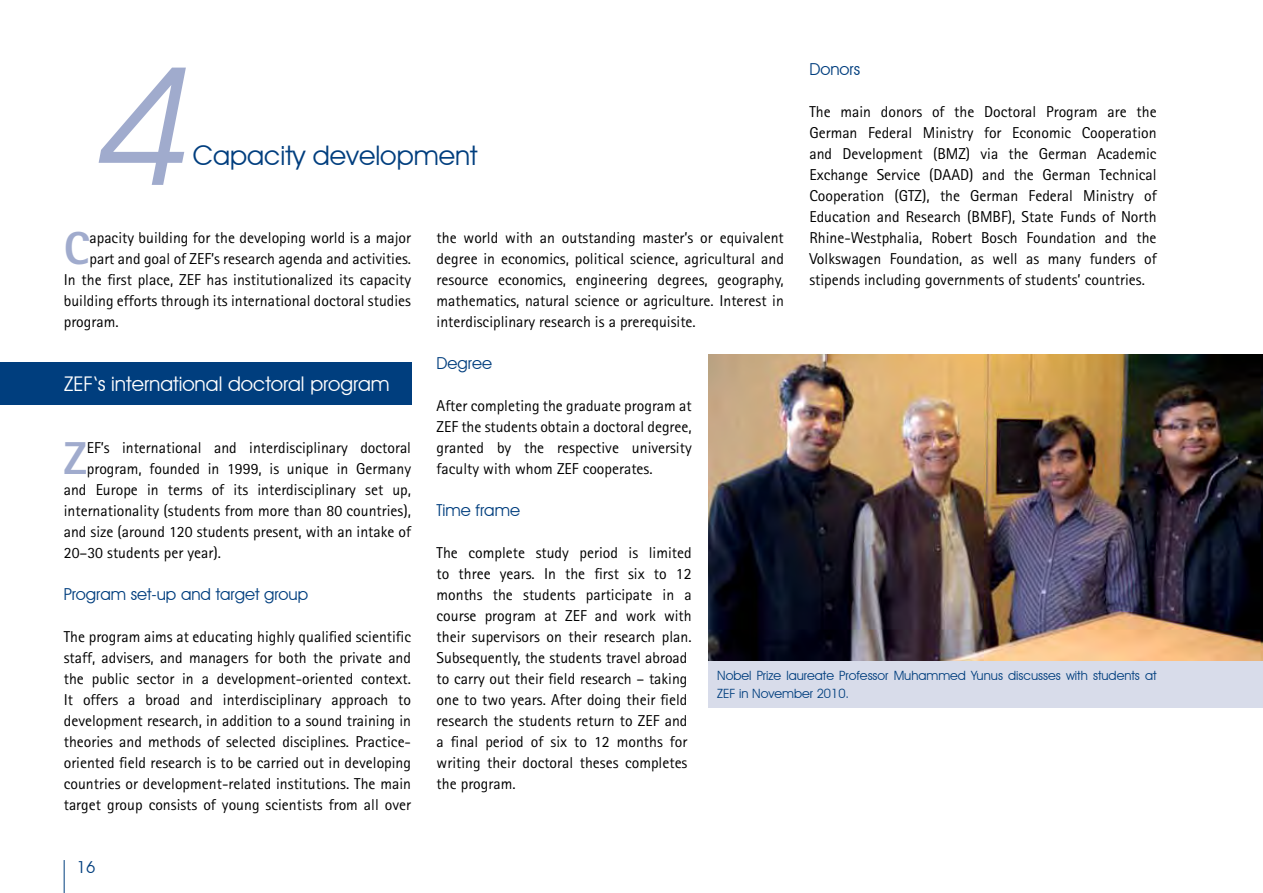
<style>
.page{position:relative;width:1263px;height:893px;background:#fff}
.page>*{position:absolute;margin:0;border:0;box-sizing:border-box;transform-origin:0 0}
.t1{font:italic 165px "Avant Garde IT Cby BT";color:#a0abcd}
.t2{font:800 46.2px "Rotis Sans Serif";color:#a0abcd}
.t3{font:27px "Avant Garde IT Cby BT";color:#003e7e}
.t4{font:20.25px "Avant Garde IT Cby BT";color:#fff}
.t5{font:16.5px "Avant Garde IT Cby BT";color:#003e7e}
.t6{font:15.75px/21px "Rotis Sans Serif";color:#000;text-align:justify}
.t7{font:12.75px/18px "Avant Garde IT Cby BT";color:#003e7e}
</style>
<div class="page">
<hr style="left:64px;top:860px;width:1px;height:33px;background:#003e7e">
<div style="left:0;top:362px;width:411px;height:43px;background:#003e7e"></div>
<img style="left:709px;top:355px;width:554px;height:306px">
<div style="left:709px;top:661px;width:554px;height:47px;background:#d8dcea"></div>
<p class="t5" style="left:809px;top:59px;width:52px">Donors</p>
<p class="t6" style="left:809px;top:101px;width:349px">The main donors of the Doctoral Program are the German Federal Ministry for Economic Cooperation and Development (BMZ) via the German Academic Exchange Service (DAAD) and the German Technical Cooperation (GTZ), the German Federal Ministry of Education and Research (BMBF), State Funds of North Rhine-Westphalia, Robert Bosch Foundation and the Volkswagen Foundation, as well as many funders of stipends including governments of students’ countries.</p>
<h1 class="t1" style="left:99px;top:26px;width:95px">4</h1>
<h3 class="t3" style="left:193px;top:139px;width:286px">Capacity development</h3>
<h2 class="t2" style="left:64px;top:219px;width:27px">C</h2>
<p class="t6" style="left:89px;top:227px;width:323px">apacity building for the developing world is a major</p>
<p class="t6" style="left:437px;top:227px;width:349px">the world with an outstanding master’s or equivalent degree in economics, political science, agricultural and resource economics, engineering degrees, geography, mathematics, natural science or agriculture. Interest in interdisciplinary research is a prerequisite.</p>
<p class="t5" style="left:437px;top:353px;width:57px">Degree</p>
<p class="t6" style="left:437px;top:395px;width:257px">After completing the graduate program at ZEF the students obtain a doctoral degree, granted by the respective university faculty with whom ZEF cooperates.</p>
<p class="t5" style="left:437px;top:500px;width:85px">Time frame</p>
<p class="t6" style="left:437px;top:542px;width:257px;text-align:left">The complete study period is limited to three years. In the first six to 12 months the students participate in a course program at ZEF and work with their supervisors on their research plan.<br>Subsequently, the students travel abroad to carry out their field research – taking one to two years. After doing their field research the students return to ZEF and a final period of six to 12 months for writing their doctoral theses completes the program.</p>
<p class="t6" style="left:89px;top:248px;width:323px">part and goal of ZEF’s research agenda and activities.</p>
<p class="t6" style="left:64px;top:269px;width:349px">In the first place, ZEF has institutionalized its capacity</p>
<p class="t6" style="left:64px;top:290px;width:349px">building efforts through its international doctoral studies</p>
<p class="t6" style="left:64px;top:311px;width:56px">program.</p>
<p class="t4" style="left:64px;top:372px;width:327px">ZEF‘s international doctoral program</p>
<h2 class="t2" style="left:64px;top:429px;width:25px">Z</h2>
<p class="t6" style="left:87px;top:437px;width:326px">EF’s international and interdisciplinary doctoral</p>
<p class="t6" style="left:87px;top:458px;width:326px">program, founded in 1999, is unique in Germany</p>
<p class="t6" style="left:64px;top:479px;width:349px">and Europe in terms of its interdisciplinary set up,</p>
<p class="t6" style="left:64px;top:500px;width:349px">internationality (students from more than 80 countries),</p>
<p class="t6" style="left:64px;top:521px;width:349px">and size (around 120 students present, with an intake of</p>
<p class="t6" style="left:64px;top:542px;width:159px">20–30 students per year).</p>
<p class="t5" style="left:64px;top:584px;width:246px">Program set-up and target group</p>
<p class="t6" style="left:64px;top:626px;width:349px">The program aims at educating highly qualified scientific staff, advisers, and managers for both the private and the public sector in a development-oriented context.<br>It offers a broad and interdisciplinary approach to development research, in addition to a sound training in theories and methods of selected disciplines. Practice&shy;oriented field research is to be carried out in developing countries or development-related institutions. The main target group consists of young scientists from all over</p>
<p class="t7" style="left:717px;top:667px;width:441px">Nobel Prize laureate Professor Muhammed Yunus discusses with students at<br>ZEF in November 2010.</p>
<p class="t5" style="left:77px;top:857px;width:20px">16</p>
</div>
